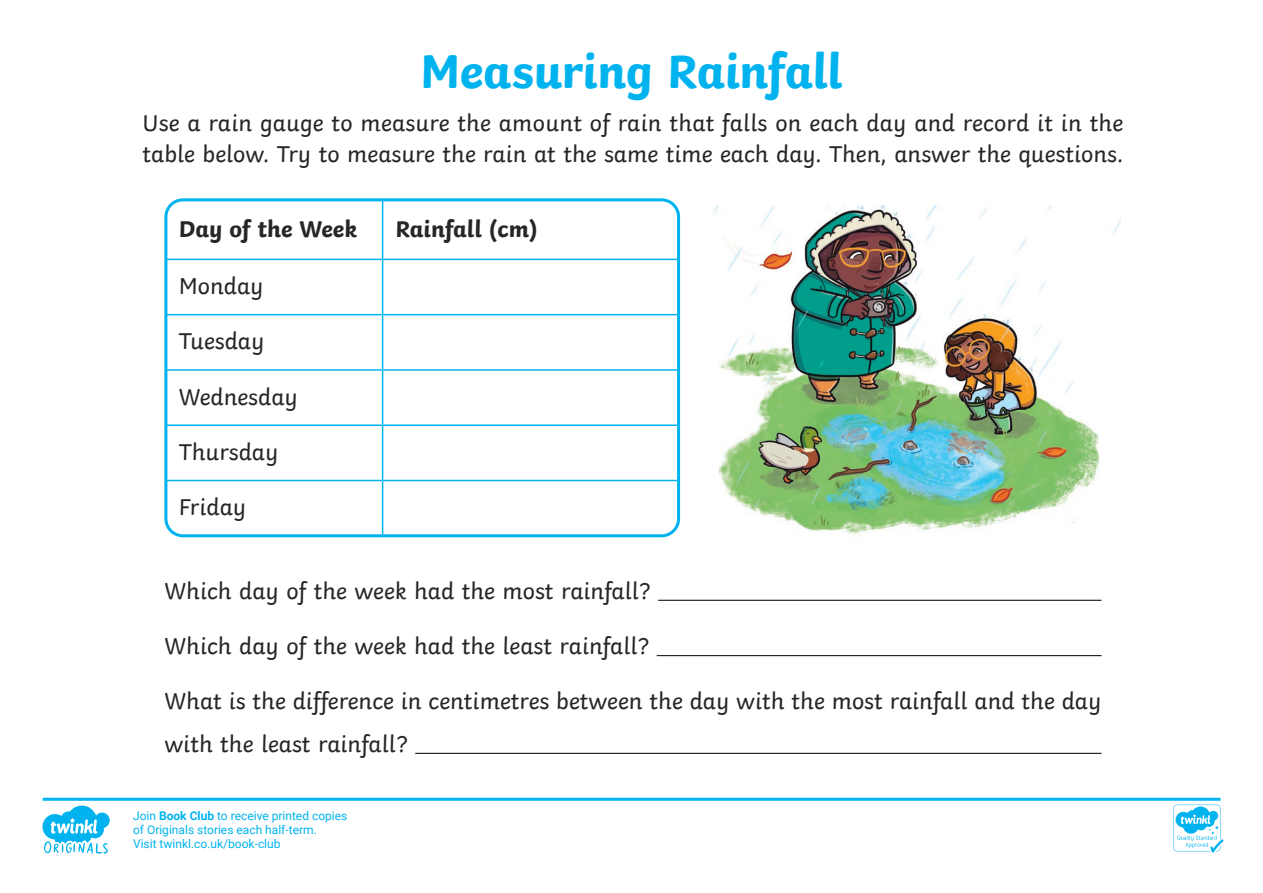
<style>
.page{position:relative;width:1263px;height:893px;background:#fff}
.page>*{position:absolute;margin:0;border:0;box-sizing:border-box;transform-origin:0 0}
.Heading_1{font:700 49.5px "Twinkl";letter-spacing:-.01em;color:#00b3ef}
.KS1_Body_Copy{font:24px/31.5px "Twinkl";color:#282526}
.t1{font:700 24px "Twinkl";color:#282526}
.t2{font:12px/14.4px "Roboto";color:#00b3ef}
.s1{font-weight:700}
</style>
<div class="page">
<img style="left:713px;top:205px;width:408px;height:329px">
<hr style="left:382px;top:200px;width:1px;height:59px;background:#00b3ef">
<hr style="left:166px;top:259px;width:217px;height:1px;background:#00b3ef">
<hr style="left:383px;top:259px;width:294px;height:1px;background:#00b3ef">
<hr style="left:382px;top:260px;width:1px;height:54px;background:#00b3ef">
<hr style="left:166px;top:314px;width:217px;height:1px;background:#00b3ef">
<hr style="left:383px;top:314px;width:294px;height:1px;background:#00b3ef">
<hr style="left:382px;top:315px;width:1px;height:54px;background:#00b3ef">
<hr style="left:166px;top:369px;width:217px;height:2px;background:#00b3ef">
<hr style="left:383px;top:369px;width:294px;height:2px;background:#00b3ef">
<hr style="left:382px;top:371px;width:1px;height:53px;background:#00b3ef">
<hr style="left:166px;top:424px;width:217px;height:2px;background:#00b3ef">
<hr style="left:383px;top:424px;width:294px;height:2px;background:#00b3ef">
<hr style="left:382px;top:426px;width:1px;height:54px;background:#00b3ef">
<hr style="left:166px;top:480px;width:217px;height:1px;background:#00b3ef">
<hr style="left:383px;top:480px;width:294px;height:1px;background:#00b3ef">
<hr style="left:382px;top:481px;width:1px;height:55px;background:#00b3ef">
<div style="left:164px;top:198px;width:516px;height:339px;border:3px solid #00b3ef;border-radius:17px"></div>
<hr style="left:658px;top:600px;width:443px;height:1px;background:#282526">
<hr style="left:657px;top:655px;width:444px;height:1px;background:#282526">
<hr style="left:415px;top:753px;width:686px;height:1px;background:#282526">
<svg style="left:43px;top:798px;width:1180px;height:54px"></svg>
<svg style="left:43px;top:806px;width:67px;height:48px"></svg>
<p class="Heading_1" style="left:420px;top:31px;width:424px">Measuring Rainfall</p>
<p class="KS1_Body_Copy" style="left:143px;top:105px;width:982px">Use a rain gauge to measure the amount of rain that falls on each day and record it in the table below. Try to measure the rain at the same time each day. Then, answer the questions.</p>
<p class="t1" style="left:179px;top:209px;width:180px">Day of the Week</p>
<p class="t1" style="left:395px;top:209px;width:144px">Rainfall (cm)</p>
<p class="KS1_Body_Copy" style="left:179px;top:268px;width:86px">Monday</p>
<p class="KS1_Body_Copy" style="left:179px;top:323px;width:87px">Tuesday</p>
<p class="KS1_Body_Copy" style="left:179px;top:379px;width:121px">Wednesday</p>
<p class="KS1_Body_Copy" style="left:179px;top:434px;width:101px">Thursday</p>
<p class="KS1_Body_Copy" style="left:179px;top:489px;width:69px">Friday</p>
<p class="KS1_Body_Copy" style="left:164px;top:573px;width:488px">Which day of the week had the most rainfall?</p>
<p class="KS1_Body_Copy" style="left:164px;top:628px;width:486px">Which day of the week had the least rainfall?</p>
<p class="KS1_Body_Copy" style="left:164px;top:678px;width:938px;line-height:42.5px">What is the difference in centimetres between the day with the most rainfall and the day with the least rainfall?</p>
<p class="t2" style="left:133px;top:808px;width:216px">Join <span class="s1">Book Club</span> to receive printed copies of Originals stories each half-term.<br>Visit twinkl.co.uk/book-club</p>
</div>
